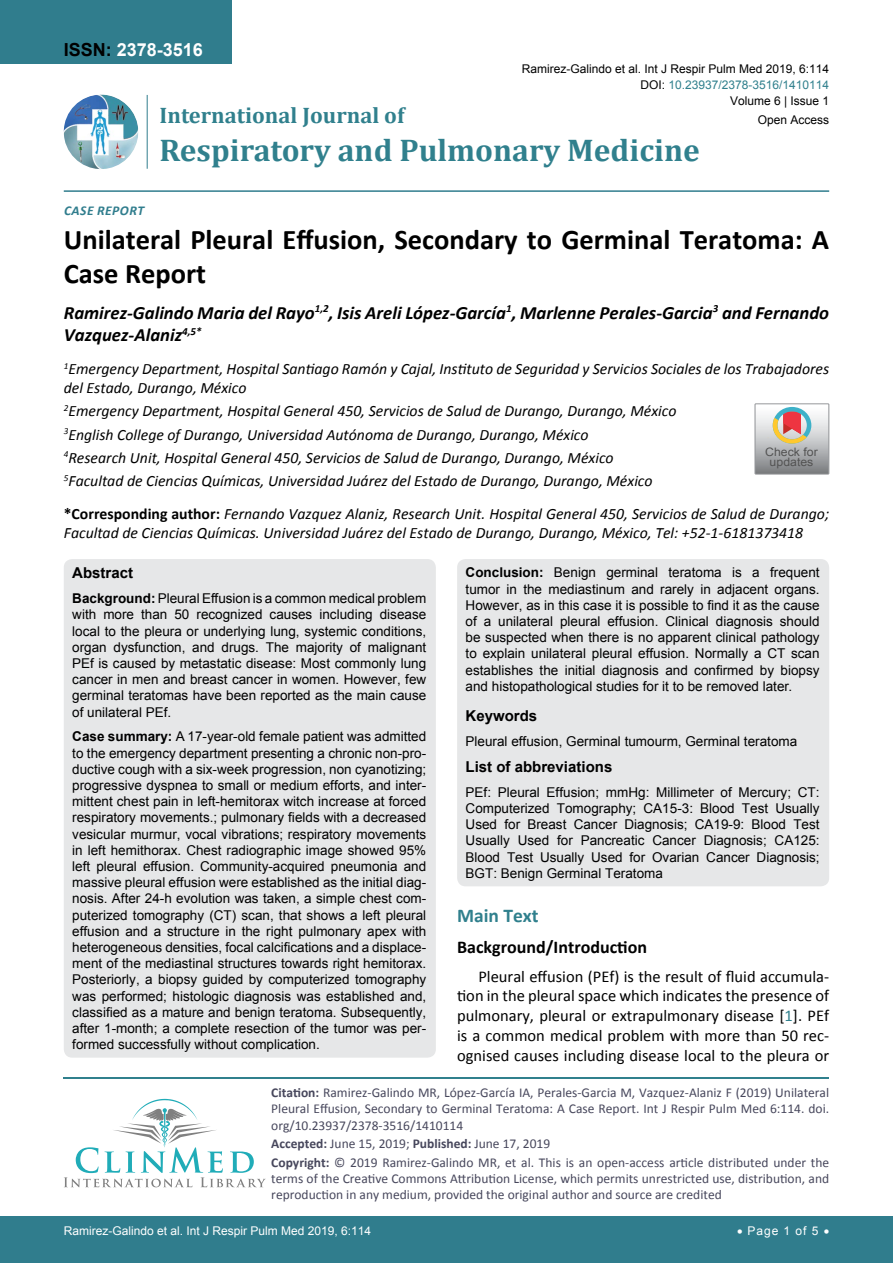
<style>
.page{position:relative;width:893px;height:1263px;background:#fff}
.page>*{position:absolute;margin:0;border:0;box-sizing:border-box;transform-origin:0 0}
.t1{font:700 31.5px "Cambria";color:#30808d}
.t2{font:700 28.5px/34.5px "Calibri";color:#000}
.t3{font:700 22.5px "Cambria";color:#30808d}
.t4{font:700 19.5px "Calibri";color:#30808d}
.t5{font:italic 700 18.75px/22.5px "Calibri";color:#000}
.t6{font:700 18px "Calibri";color:#000}
.t7{font:700 18px "Arial";color:#fff}
.t8{font:16.5px/19.8px "Calibri";color:#000;text-align:justify}
.t9{font:italic 15.75px/23.1px "Calibri";color:#000}
.t10{font:700 15px "Arial";color:#000}
.t11{font:13.5px/16.2px "Arial";color:#000;text-align:justify}
.t12{font:13.5px/16.2px "Calibri";color:#47475c}
.t13{font:italic 700 13.5px "Calibri";letter-spacing:.04em;color:#307d8d}
.t14{font:12px "Arial";color:#000}
.t15{font:12px "Arial";color:#fff}
.t16{font:12px "Arial";color:#30808d}
.t17{font:11.7px/10.1px "Arial";color:#535353;text-align:center;scale:1.06 1}
.s1{color:#000}
.s2{font-weight:700;font-style:normal}
.s3{font-weight:700}
.s4{color:#30808d}
</style>
<div class="page">
<div style="left:0;top:1217px;width:893px;height:46px;background:#307d8d"></div>
<div style="left:0;top:0;width:231px;height:64px;background:#307d8d"></div>
<img style="left:64px;top:95px;width:74px;height:74px;border-radius:37px">
<hr style="left:147px;top:95px;width:1px;height:74px;background:#307d8d">
<hr style="left:64px;top:190px;width:765px;height:2px;background:#307d8d">
<hr style="left:64px;top:1077px;width:765px;height:1px;background:#30808d">
<svg style="left:64px;top:1099px;width:202px;height:88px"></svg>
<div style="left:64px;top:559px;width:372px;height:499px;background:#e6e7e8;border-radius:9px"></div>
<div style="left:457px;top:559px;width:372px;height:327px;background:#e6e7e8;border-radius:9px"></div>
<svg style="left:755px;top:404px;width:74px;height:70px"></svg>
<h3 class="t7" style="left:64px;top:38px;width:141px"><span class="s1">ISSN:</span> 2378-3516</h3>
<p class="t13" style="left:64px;top:202px;width:82px">Case Repor t</p>
<p class="t14" style="left:522px;top:60px;width:309px">Ramirez-Galindo et al. Int J Respir Pulm Med 2019, 6:114</p>
<p class="t14" style="left:730px;top:93px;width:101px">Volume 6 | Issue 1</p>
<p class="t16" style="left:640px;top:77px;width:190px"><span class="s1">DOI:</span> 10.23937/2378-3516/1410114</p>
<h3 class="t3" style="left:160px;top:100px;width:246px">International Journal of</h3>
<h1 class="t1" style="left:160px;top:128px;width:542px">Respiratory and Pulmonary Medicine</h1>
<p class="t14" style="left:758px;top:112px;width:73px">Open Access</p>
<h2 class="t2" style="left:64px;top:222px;width:767px">Unilateral Pleural Effusion, Secondary to Germinal Teratoma: A<br>Case Report</h2>
<h3 class="t5" style="left:64px;top:301px;width:767px">Ramirez-Galindo Maria del Rayo<sup>1,2</sup>, Isis Areli López-García<sup>1</sup>, Marlenne Perales-Garcia<sup>3</sup> and Fernando<br>Vazquez-Alaniz<sup>4,5*</sup></h3>
<p class="t9" style="left:64px;top:359px;width:767px;line-height:18.9px"><sup>1</sup>Emergency Department, Hospital Santiago Ramón y Cajal, Instituto de Seguridad y Servicios Sociales de los Trabajadores del Estado, Durango, México</p>
<p class="t9" style="left:64px;top:399px;width:614px"><sup>2</sup>Emergency Department, Hospital General 450, Servicios de Salud de Durango, Durango, México <sup>3</sup>English College of Durango, Universidad Autónoma de Durango, Durango, México<br><sup>4</sup>Research Unit, Hospital General 450, Servicios de Salud de Durango, Durango, México <sup>5</sup>Facultad de Ciencias Químicas, Universidad Juárez del Estado de Durango, Durango, México</p>
<p class="t9" style="left:64px;top:504px;width:767px;line-height:18.9px"><span class="s2">*Corresponding author:</span> Fernando Vazquez Alaniz, Research Unit. Hospital General 450, Servicios de Salud de Durango;<br>Facultad de Ciencias Químicas. Universidad Juárez del Estado de Durango, Durango, México, Tel: +52-1-6181373418</p>
<p class="t10" style="left:72px;top:563px;width:62px">Abstract</p>
<p class="t11" style="left:72px;top:590px;width:355px"><span class="s3">Background:</span> Pleural Effusion is a common medical problem with more than 50 recognized causes including disease local to the pleura or underlying lung, systemic conditions, organ dysfunction, and drugs. The majority of malignant PEf is caused by metastatic disease: Most commonly lung cancer in men and breast cancer in women. However, few germinal teratomas have been reported as the main cause of unilateral PEf.</p>
<p class="t11" style="left:72px;top:729px;width:355px"><span class="s3">Case summary:</span> A 17-year-old female patient was admitted to the emergency department presenting a chronic non-pro&shy;ductive cough with a six-week progression, non cyanotizing; progressive dyspnea to small or medium efforts, and inter&shy;mittent chest pain in left-hemitorax witch increase at forced respiratory movements.; pulmonary fields with a decreased vesicular murmur, vocal vibrations; respiratory movements in left hemithorax. Chest radiographic image showed 95% left pleural effusion. Community-acquired pneumonia and massive pleural effusion were established as the initial diag&shy;nosis. After 24-h evolution was taken, a simple chest com&shy;puterized tomography (CT) scan, that shows a left pleural effusion and a structure in the right pulmonary apex with heterogeneous densities, focal calcifications and a displace&shy;ment of the mediastinal structures towards right hemitorax.<br>Posteriorly, a biopsy guided by computerized tomography was performed; histologic diagnosis was established and, classified as a mature and benign teratoma. Subsequently, after 1-month; a complete resection of the tumor was per&shy;formed successfully without complication.</p>
<p class="t17" style="left:765px;top:447px;width:51px">Check for updates</p>
<p class="t11" style="left:466px;top:565px;width:355px"><span class="s3">Conclusion:</span> Benign germinal teratoma is a frequent tumor in the mediastinum and rarely in adjacent organs.<br>However, as in this case it is possible to find it as the cause of a unilateral pleural effusion. Clinical diagnosis should be suspected when there is no apparent clinical pathology to explain unilateral pleural effusion. Normally a CT scan establishes the initial diagnosis and confirmed by biopsy and histopathological studies for it to be removed later.</p>
<p class="t10" style="left:466px;top:706px;width:73px">Keywords</p>
<p class="t11" style="left:466px;top:733px;width:333px">Pleural effusion, Germinal tumourm, Germinal teratoma</p>
<p class="t10" style="left:466px;top:757px;width:148px">List of abbreviations</p>
<p class="t11" style="left:466px;top:784px;width:355px">PEf: Pleural Effusion; mmHg: Millimeter of Mercury; CT:<br>Computerized Tomography; CA15-3: Blood Test Usually Used for Breast Cancer Diagnosis; CA19-9: Blood Test Usually Used for Pancreatic Cancer Diagnosis; CA125:<br>Blood Test Usually Used for Ovarian Cancer Diagnosis; BGT: Benign Germinal Teratoma</p>
<h3 class="t4" style="left:457px;top:903px;width:83px">Main Text</h3>
<h3 class="t6" style="left:457px;top:936px;width:192px">Background/Introduction</h3>
<p class="t8" style="left:457px;top:966px;width:374px;text-indent:21px">Pleural effusion (PEf) is the result of fluid accumula&shy;tion in the pleural space which indicates the presence of pulmonary, pleural or extrapulmonary disease [<span class="s4">1</span>]. PEf is a common medical problem with more than 50 rec&shy;ognised causes including disease local to the pleura or</p>
<p class="t12" style="left:271px;top:1084px;width:559px;text-align:justify"><span class="s3">Citation:</span> Ramirez-Galindo MR, López-García IA, Perales-Garcia M, Vazquez-Alaniz F (2019) Unilateral Pleural Effusion, Secondary to Germinal Teratoma: A Case Report. Int J Respir Pulm Med 6:114. doi. org/10.23937/2378-3516/1410114</p>
<p class="t12" style="left:271px;top:1134px;width:559px;line-height:18.6px"><span class="s3">Accepted:</span> June 15, 2019; <span class="s3">Published:</span> June 17, 2019<br><span class="s3">Copyright:</span> © 2019 Ramirez-Galindo MR, et al. This is an open-access article distributed under the</p>
<p class="t12" style="left:271px;top:1170px;width:559px">terms of the Creative Commons Attribution License, which permits unrestricted use, distribution, and reproduction in any medium, provided the original author and source are credited</p>
<p class="t15" style="left:64px;top:1223px;width:309px">Ramirez-Galindo et al. Int J Respir Pulm Med 2019, 6:114</p>
<p class="t15" style="left:737px;top:1223px;width:94px">• Page 1 of 5 •</p>
</div>
